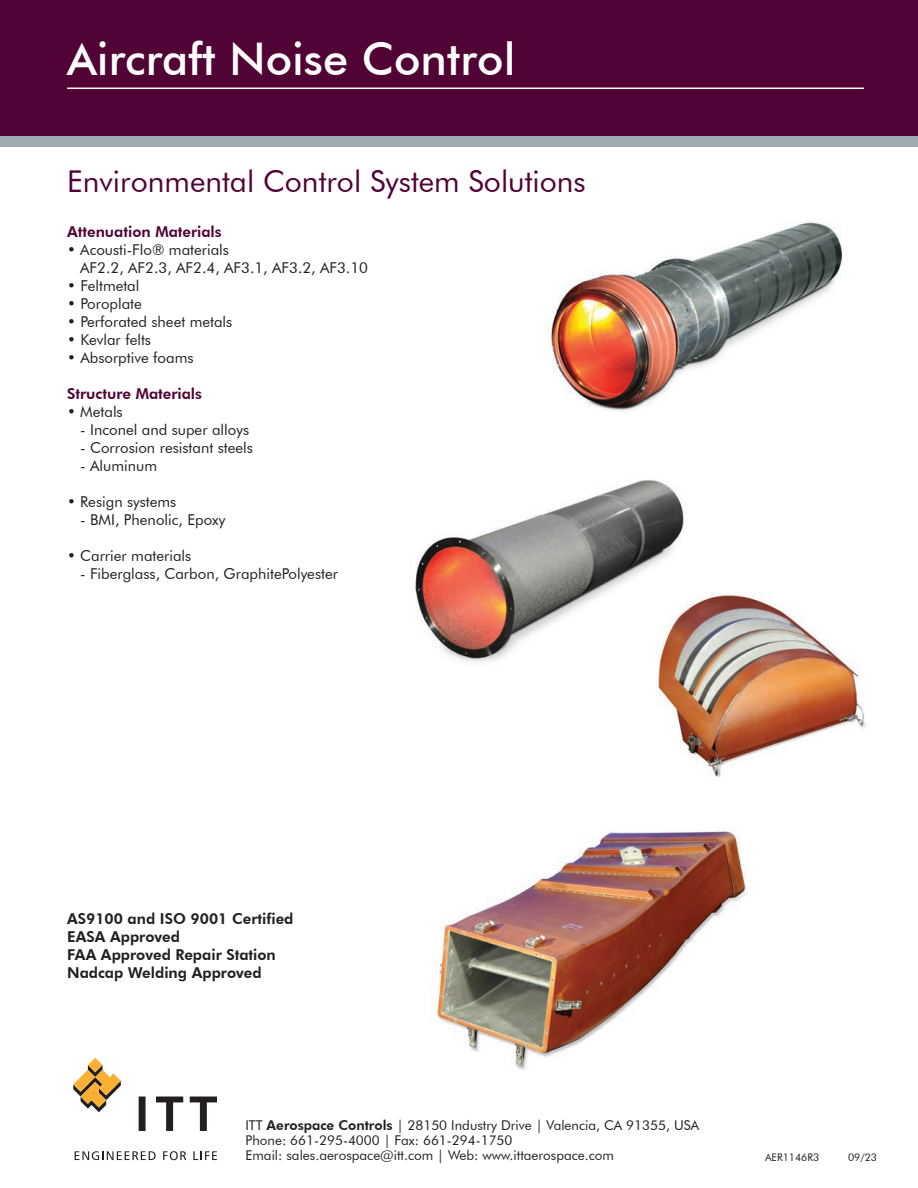
<style>
.page{position:relative;width:918px;height:1188px;background:#fff}
.page>*{position:absolute;margin:0;border:0;box-sizing:border-box;transform-origin:0 0}
.t1{font:500 45px "Futura BT";color:#fff}
.t2{font:30px "Futura BT";color:#510336}
.t3{font:15px/18px "Futura BT";color:#231f20}
.t4{font:800 15px/18px "Futura BT";color:#231f20}
.t5{font:800 15px "Futura BT";color:#510336}
.t6{font:13.5px/15px "Futura BT";color:#231f20}
.t7{font:10.5px "Futura BT";color:#231f20}
.s1{font-weight:800}
</style>
<div class="page">
<img style="left:549px;top:222px;width:293px;height:190px">
<img style="left:415px;top:479px;width:269px;height:183px">
<img style="left:646px;top:592px;width:220px;height:185px">
<img style="left:432px;top:828px;width:315px;height:242px">
<div style="left:0;top:121px;width:918px;height:25px;background:#9faab2"></div>
<div style="left:0;top:0;width:918px;height:136px;background:#510336"></div>
<hr style="left:67px;top:87px;width:797px;height:2px;background:#fff">
<svg style="left:73px;top:1057px;width:48px;height:55px"></svg>
<svg style="left:139px;top:1096px;width:6px;height:34px"></svg>
<svg style="left:156px;top:1096px;width:27px;height:34px"></svg>
<svg style="left:190px;top:1096px;width:27px;height:34px"></svg>
<svg style="left:75px;top:1151px;width:81px;height:8px"></svg>
<svg style="left:163px;top:1151px;width:23px;height:9px"></svg>
<svg style="left:193px;top:1151px;width:24px;height:8px"></svg>
<h1 class="t1" style="left:67px;top:31px;width:450px">Aircraft Noise Control</h1>
<h2 class="t2" style="left:67px;top:163px;width:520px">Environmental Control System Solutions</h2>
<p class="t5" style="left:67px;top:222px;width:156px">Attenuation Materials</p>
<p class="t3" style="left:80px;top:240px;width:289px;text-indent:-13px">• Acousti-Flo® materials<br>AF2.2, AF2.3, AF2.4, AF3.1, AF3.2, AF3.10</p>
<p class="t3" style="left:67px;top:276px;width:74px">• Feltmetal</p>
<p class="t3" style="left:67px;top:294px;width:76px">• Poroplate</p>
<p class="t3" style="left:67px;top:312px;width:167px">• Perforated sheet metals</p>
<p class="t3" style="left:67px;top:330px;width:85px">• Kevlar felts</p>
<p class="t3" style="left:67px;top:348px;width:128px">• Absorptive foams</p>
<p class="t5" style="left:67px;top:384px;width:136px">Structure Materials</p>
<p class="t3" style="left:67px;top:402px;width:57px">• Metals</p>
<p class="t3" style="left:80px;top:420px;width:170px">- Inconel and super alloys</p>
<p class="t3" style="left:80px;top:438px;width:174px">- Corrosion resistant steels</p>
<p class="t3" style="left:80px;top:456px;width:78px">- Aluminum</p>
<p class="t3" style="left:67px;top:492px;width:111px">• Resign systems</p>
<p class="t3" style="left:80px;top:510px;width:147px">- BMI, Phenolic, Epoxy</p>
<p class="t3" style="left:67px;top:546px;width:126px">• Carrier materials</p>
<p class="t3" style="left:80px;top:564px;width:259px">- Fiberglass, Carbon, GraphitePolyester</p>
<p class="t4" style="left:67px;top:909px;width:228px">AS9100 and ISO 9001 Certified<br>EASA Approved<br>FAA Approved Repair Station<br>Nadcap Welding Approved</p>
<p class="t6" style="left:245px;top:1117px;width:455px">ITT <span class="s1">Aerospace Controls</span> | 28150 Industry Drive | Valencia, CA 91355, USA<br>Phone: 661-295-4000 | Fax: 661-294-1750<br>Email: sales.aerospace@itt.com | Web: www.ittaerospace.com</p>
<p class="t7" style="left:765px;top:1150px;width:56px">AER1146R3</p>
<p class="t7" style="left:848px;top:1150px;width:31px">09/23</p>
</div>
